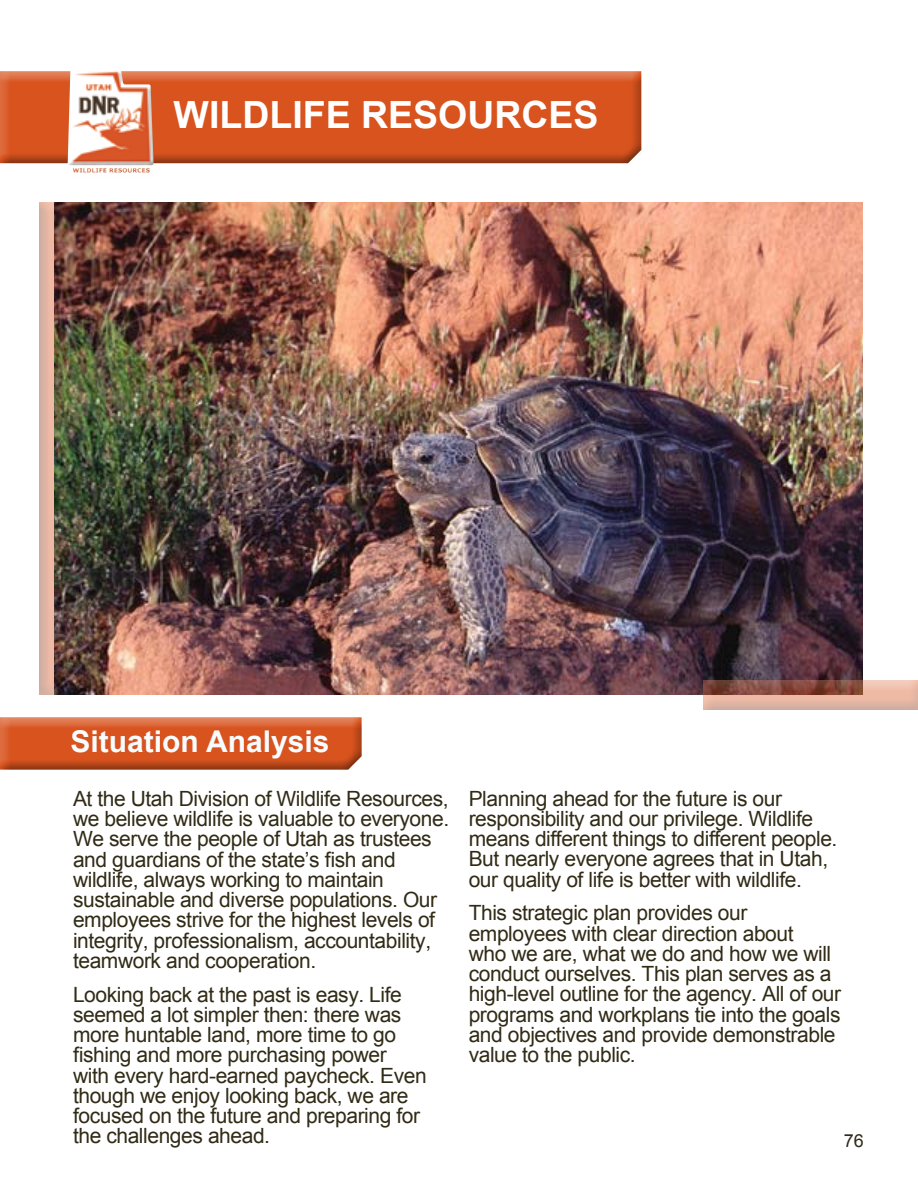
<style>
.page{position:relative;width:918px;height:1188px;background:#fff}
.page>*{position:absolute;margin:0;border:0;box-sizing:border-box;transform-origin:0 0}
.t1{font:700 37.5px "Arial";color:#fff}
.t2{font:700 30px "Arial";color:#f7fcfe}
.t3{font:21px/20.2px "Arial";letter-spacing:-.02em;color:#312b16}
.t4{font:18px "Arial";color:#302b17}
</style>
<div class="page">
<div style="left:38px;top:196px;width:38px;height:510px;background:#000;opacity:.55"></div>
<div style="left:0;top:65px;width:652px;height:100px;background:#000;opacity:.55"></div>
<div style="left:63px;top:63px;width:92px;height:112px;background:#fff"></div>
<div style="left:64px;top:66px;width:94px;height:111px;background:#000;opacity:.55"></div>
<img style="left:54px;top:202px;width:809px;height:493px">
<div style="left:0;top:711px;width:373px;height:59px;background:#000;opacity:.55"></div>
<div style="left:692px;top:669px;width:226px;height:42px;background:#fff;opacity:.55"></div>
<div style="left:697px;top:674px;width:221px;height:37px;background:#000;opacity:.55"></div>
<h1 class="t1" style="left:174px;top:90px;width:427px">WILDLIFE RESOURCES</h1>
<h2 class="t2" style="left:71px;top:721px;width:260px">Situation Analysis</h2>
<p class="t3" style="left:73px;top:789px;width:378px">At the Utah Division of Wildlife Resources, we believe wildlife is valuable to everyone.<br>We serve the people of Utah as trustees and guardians of the state’s fish and wildlife, always working to maintain sustainable and diverse populations. Our employees strive for the highest levels of integrity, professionalism, accountability, teamwork and cooperation.</p>
<p class="t3" style="left:73px;top:984px;width:355px">Looking back at the past is easy. Life seemed a lot simpler then: there was more huntable land, more time to go fishing and more purchasing power with every hard-earned paycheck. Even though we enjoy looking back, we are focused on the future and preparing for the challenges ahead.</p>
<p class="t3" style="left:469px;top:788px;width:370px">Planning ahead for the future is our responsibility and our privilege. Wildlife means different things to different people.<br>But nearly everyone agrees that in Utah, our quality of life is better with wildlife.</p>
<p class="t3" style="left:469px;top:903px;width:374px">This strategic plan provides our employees with clear direction about<br>who we are, what we do and how we will conduct ourselves. This plan serves as a high-level outline for the agency. All of our programs and workplans tie into the goals and objectives and provide demonstrable value to the public.</p>
<p class="t4" style="left:844px;top:1129px;width:22px">76</p>
</div>
